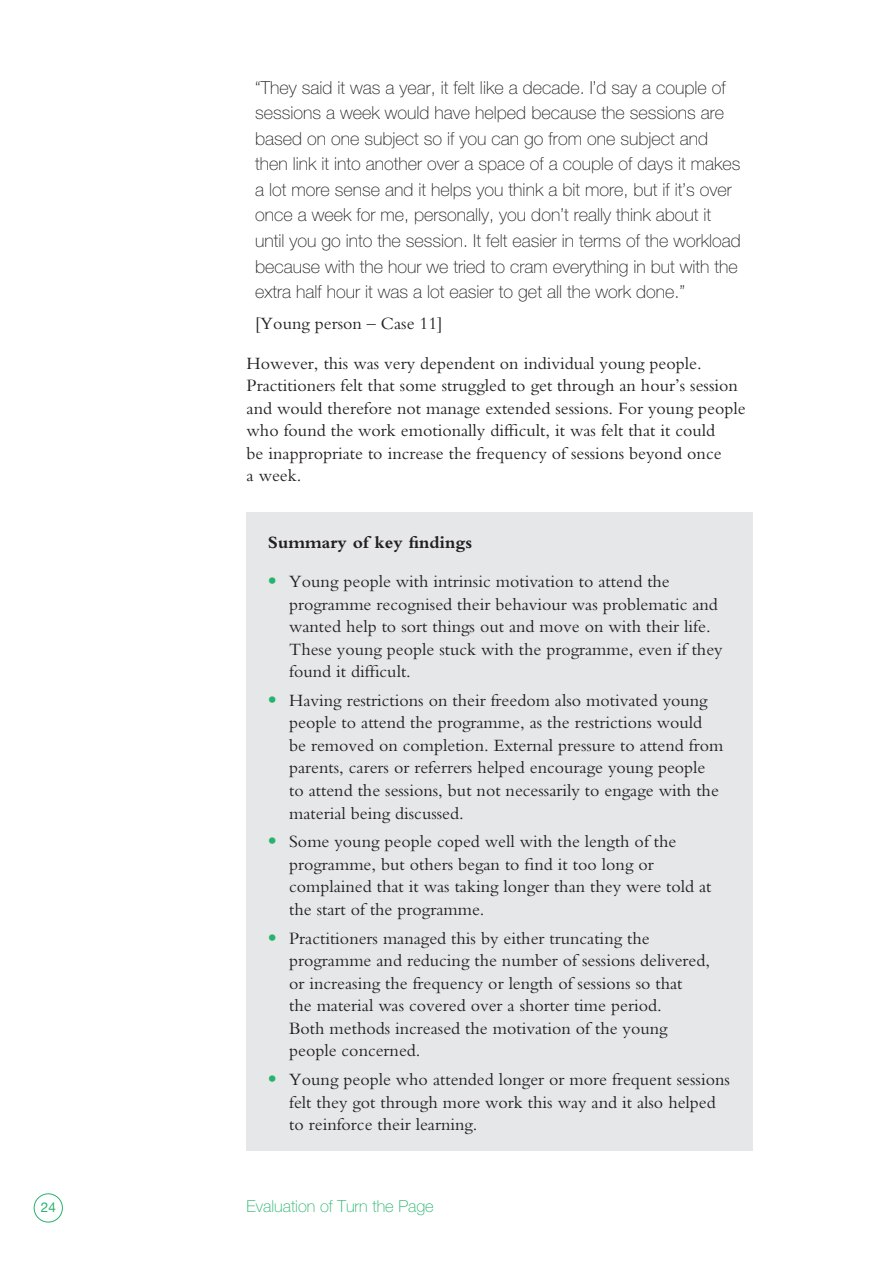
<style>
.page{position:relative;width:893px;height:1263px;background:#fff}
.page>*{position:absolute;margin:0;border:0;box-sizing:border-box;transform-origin:0 0}
.t1{font:18px/22.5px "Bembo";color:#231f20}
.t2{font:100 18px/25.5px "Helvetica Neue";color:#231f20}
.t3{font:700 18px "Bembo";color:#231f20}
.t4{font:100 16.5px "Helvetica Neue";color:#26b36b}
.t5{font:13.5px "Helvetica Neue";color:#26b36b}
.s1{font-family:"Helvetica Neue";font-weight:700;color:#26b36b}
</style>
<div class="page">
<div style="left:34px;top:1193px;width:29px;height:29px;border:1px solid #26b36b;border-radius:50%"></div>
<div style="left:247px;top:512px;width:506px;height:639px;background:#e6e7e9"></div>
<p class="t2" style="left:255px;top:75px;width:487px">“They said it was a year, it felt like a decade. I’d say a couple of sessions a week would have helped because the sessions are based on one subject so if you can go from one subject and then link it into another over a space of a couple of days it makes a lot more sense and it helps you think a bit more, but if it’s over once a week for me, personally, you don’t really think about it until you go into the session. It felt easier in terms of the workload because with the hour we tried to cram everything in but with the extra half hour it was a lot easier to get all the work done.”</p>
<p class="t1" style="left:247px;top:303px;width:457px;line-height:39.5px;text-indent:8px">[Young person – Case 11]<br>However, this was very dependent on individual young people.</p>
<p class="t1" style="left:247px;top:374px;width:500px">Practitioners felt that some struggled to get through an hour’s session and would therefore not manage extended sessions. For young people who found the work emotionally difficult, it was felt that it could<br>be inappropriate to increase the frequency of sessions beyond once<br>a week.</p>
<p class="t3" style="left:268px;top:532px;width:206px">Summary of key findings</p>
<p class="t1" style="left:289px;top:570px;width:435px;text-indent:-21px"><span class="s1">•</span> Young people with intrinsic motivation to attend the programme recognised their behaviour was problematic and wanted help to sort things out and move on with their life.<br>These young people stuck with the programme, even if they found it difficult.</p>
<p class="t1" style="left:289px;top:689px;width:436px;text-indent:-21px"><span class="s1">•</span> Having restrictions on their freedom also motivated young people to attend the programme, as the restrictions would be removed on completion. External pressure to attend from parents, carers or referrers helped encourage young people to attend the sessions, but not necessarily to engage with the material being discussed.</p>
<p class="t1" style="left:289px;top:830px;width:424px;text-indent:-21px"><span class="s1">•</span> Some young people coped well with the length of the programme, but others began to find it too long or complained that it was taking longer than they were told at the start of the programme.</p>
<p class="t1" style="left:289px;top:926px;width:422px;text-indent:-21px"><span class="s1">•</span> Practitioners managed this by either truncating the programme and reducing the number of sessions delivered, or increasing the frequency or length of sessions so that<br>the material was covered over a shorter time period.<br>Both methods increased the motivation of the young people concerned.</p>
<p class="t1" style="left:289px;top:1068px;width:442px;text-indent:-21px"><span class="s1">•</span> Young people who attended longer or more frequent sessions felt they got through more work this way and it also helped to reinforce their learning.</p>
<p class="t5" style="left:41px;top:1199px;width:17px">24</p>
<p class="t4" style="left:247px;top:1197px;width:189px">Evaluation of Turn the Page</p>
</div>
